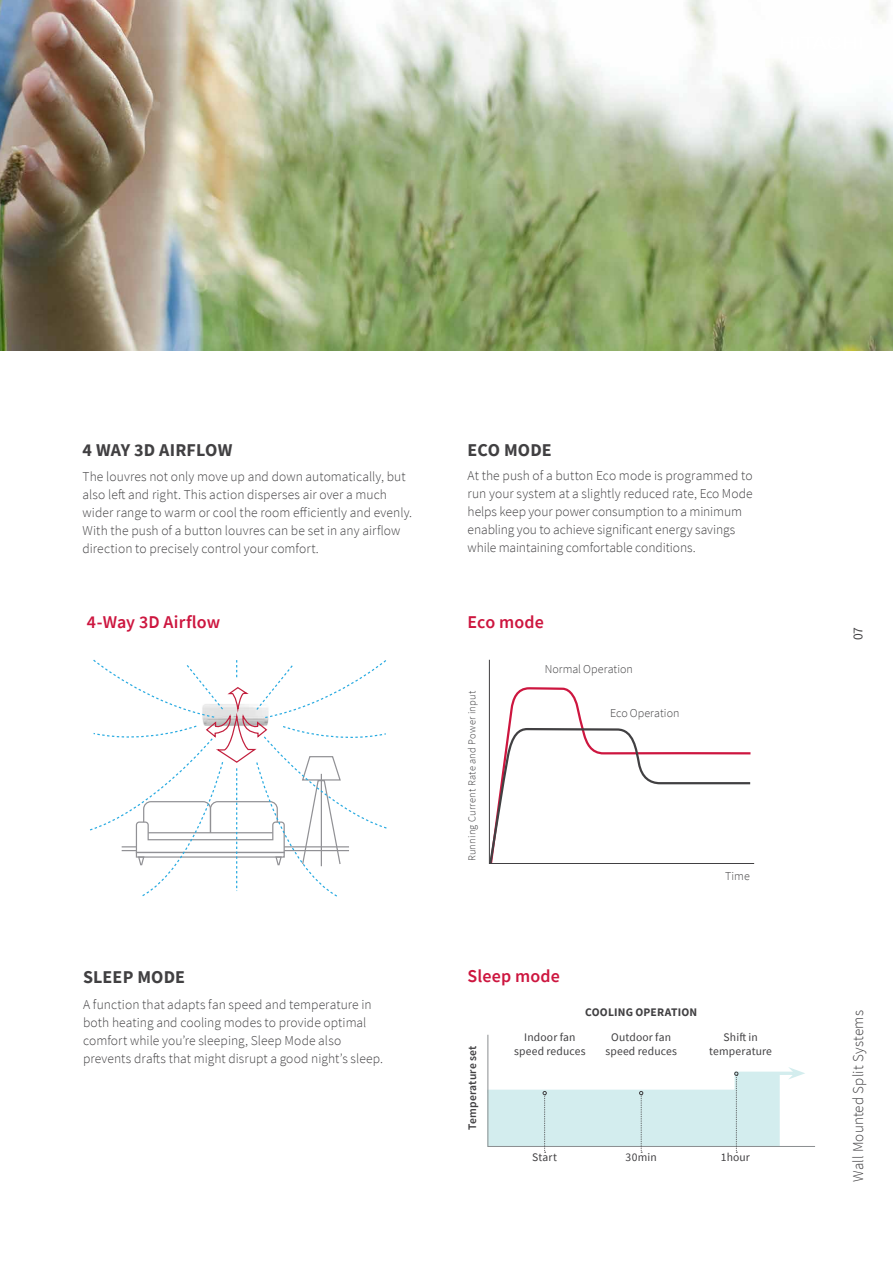
<style>
.page{position:relative;width:893px;height:1263px;background:#fff}
.page>*{position:absolute;margin:0;border:0;box-sizing:border-box;transform-origin:0 0}
.t1{font:600 18px "Source Sans Pro";letter-spacing:.005em;color:#cd163f}
.t2{font:700 18px "Source Sans Pro";letter-spacing:.01em;color:#414042}
.t3{font:300 15px "Source Sans Pro";letter-spacing:.01em;color:#414042}
.t4{font:300 13.5px/18px "Source Sans Pro";letter-spacing:.005em;color:#414042}
.t5{font:13.5px "Source Sans Pro";color:#414042}
.t6{font:300 12px "Source Sans Pro";color:#414042}
.t7{font:11.55px/14px "Source Sans Pro";letter-spacing:.015em;color:#414042;text-align:center}
.t8{font:700 11.55px "Source Sans Pro";letter-spacing:.015em;color:#414042}
.t9{font:600 11.55px "Source Sans Pro";letter-spacing:.015em;color:#414042}
.t10{font:300 10.5px "Source Sans Pro";letter-spacing:.02em;color:#414042}
</style>
<div class="page">
<img style="left:0;top:0;width:893px;height:351px">
<svg style="left:90px;top:659px;width:297px;height:238px"></svg>
<svg style="left:489px;top:659px;width:266px;height:205px"></svg>
<svg style="left:487px;top:1034px;width:328px;height:119px"></svg>
<svg style="left:780px;top:36px;width:83px;height:13px"></svg>
<h1 class="t2" style="left:83px;top:438px;width:151px">4 WAY 3D AIRFLOW</h1>
<p class="t4" style="left:83px;top:468px;width:331px">The louvres not only move up and down automatically, but also left and right. This action disperses air over a much wider range to warm or cool the room efficiently and evenly.<br>With the push of a button louvres can be set in any airflow direction to precisely control your comfort.</p>
<h1 class="t1" style="left:87px;top:610px;width:135px">4-Way 3D Airflow</h1>
<h1 class="t2" style="left:83px;top:965px;width:104px">SLEEP MODE</h1>
<p class="t4" style="left:83px;top:995px;width:301px">A function that adapts fan speed and temperature in both heating and cooling modes to provide optimal comfort while you’re sleeping, Sleep Mode also prevents drafts that might disrupt a good night’s sleep.</p>
<h1 class="t2" style="left:468px;top:438px;width:86px">ECO MODE</h1>
<p class="t4" style="left:468px;top:466px;width:286px">At the push of a button Eco mode is programmed to run your system at a slightly reduced rate, Eco Mode helps keep your power consumption to a minimum enabling you to achieve significant energy savings while maintaining comfortable conditions.</p>
<h1 class="t1" style="left:468px;top:610px;width:78px">Eco mode</h1>
<p class="t10" style="left:466px;top:861px;width:172px;rotate:-90deg">Running Current Rate and Power input</p>
<p class="t6" style="left:545px;top:662px;width:90px">Normal Operation</p>
<p class="t6" style="left:610px;top:705px;width:71px">Eco Operation</p>
<p class="t6" style="left:725px;top:869px;width:26px">Time</p>
<h1 class="t1" style="left:468px;top:964px;width:94px">Sleep mode</h1>
<p class="t8" style="left:585px;top:1005px;width:114px">COOLING OPERATION</p>
<p class="t9" style="left:465px;top:1130px;width:86px;rotate:-90deg">Temperature set</p>
<p class="t7" style="left:514px;top:1030px;width:73px">Indoor fan speed reduces</p>
<p class="t7" style="left:605px;top:1030px;width:73px">Outdoor fan speed reduces</p>
<p class="t7" style="left:709px;top:1030px;width:64px">Shift in temperature</p>
<p class="t7" style="left:532px;top:1150px;width:26px">Start</p>
<p class="t7" style="left:626px;top:1150px;width:33px">30min</p>
<p class="t7" style="left:721px;top:1150px;width:31px">1hour</p>
<p class="t5" style="left:849px;top:640px;width:15px;rotate:-90deg">07</p>
<p class="t3" style="left:849px;top:1182px;width:173px;rotate:-90deg">Wall Mounted Split Systems</p>
</div>
